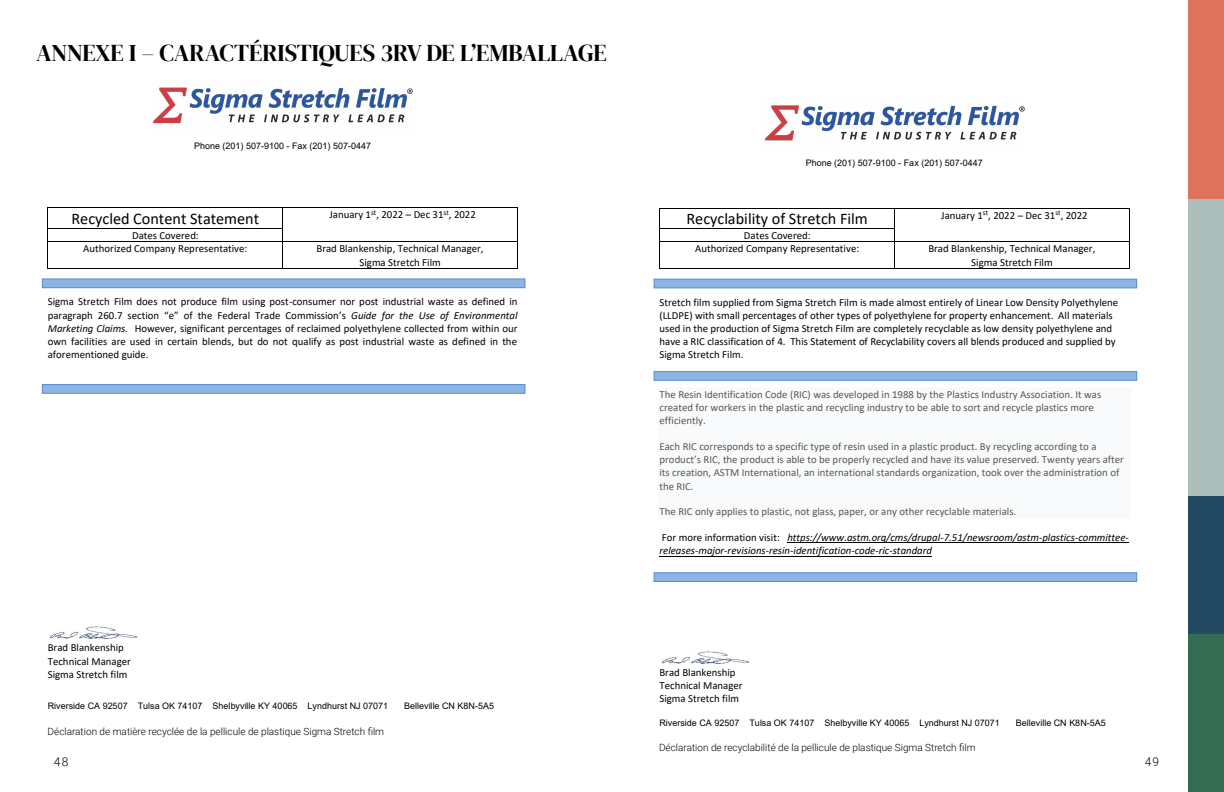
<style>
.page{position:relative;width:1224px;height:792px;background:#fff}
.page>*{position:absolute;margin:0;border:0;box-sizing:border-box;transform-origin:0 0}
.t1{font:24px "DM Serif Display";letter-spacing:-.005em;color:#000}
.t2{font:16.2px "Calibri";color:#000}
.t3{font:300 12px "Roboto";color:#000}
.t4{font:10.8px/13.2px "Calibri";color:#000;text-align:center}
.t5{font:10.8px/13.2px "Calibri";color:#575756}
.t6{font:italic 10.8px/13.2px "Calibri";color:#000}
.t7{font:300 10px "Roboto";color:#000}
.t8{font:9px "Arial";color:#000}
.s1{font-style:italic}
.s2{font-style:normal}
</style>
<div class="page">
<div style="left:1188px;top:198px;width:36px;height:298px;background:#acbfbb"></div>
<div style="left:1188px;top:496px;width:36px;height:139px;background:#244963"></div>
<div style="left:1188px;top:635px;width:36px;height:157px;background:#346c53"></div>
<div style="left:1188px;top:0;width:36px;height:198px;background:#dd735b"></div>
<hr style="left:660px;top:208px;width:235px;height:1px;background:#000">
<hr style="left:895px;top:208px;width:234px;height:1px;background:#000">
<hr style="left:660px;top:228px;width:235px;height:1px;background:#000">
<hr style="left:660px;top:242px;width:235px;height:1px;background:#000">
<hr style="left:895px;top:242px;width:234px;height:1px;background:#000">
<svg style="left:659px;top:208px;width:1px;height:61px"></svg>
<hr style="left:660px;top:269px;width:235px;height:1px;background:#000">
<hr style="left:895px;top:269px;width:234px;height:1px;background:#000">
<svg style="left:1129px;top:208px;width:1px;height:61px"></svg>
<div style="left:658px;top:388px;width:473px;height:13px;background:#f8fafc"></div>
<div style="left:658px;top:401px;width:473px;height:13px;background:#f8fafc"></div>
<div style="left:658px;top:414px;width:473px;height:26px;background:#f8fafc"></div>
<div style="left:658px;top:440px;width:473px;height:13px;background:#f8fafc"></div>
<div style="left:658px;top:453px;width:473px;height:13px;background:#f8fafc"></div>
<div style="left:658px;top:466px;width:473px;height:13px;background:#f8fafc"></div>
<div style="left:658px;top:479px;width:473px;height:26px;background:#f8fafc"></div>
<div style="left:658px;top:505px;width:473px;height:13px;background:#f8fafc"></div>
<hr style="left:787px;top:542px;width:342px;height:1px;background:#000">
<hr style="left:659px;top:556px;width:273px;height:1px;background:#000">
<img style="left:765px;top:105px;width:260px;height:36px">
<img style="left:662px;top:651px;width:88px;height:13px">
<div style="left:654px;top:279px;width:483px;height:9px;background:#8eb4e3"></div>
<div style="left:654px;top:279px;width:483px;height:9px;border:1px solid #558ed5"></div>
<div style="left:654px;top:372px;width:483px;height:8px;background:#8eb4e3"></div>
<div style="left:654px;top:371px;width:483px;height:10px;border:1px solid #558ed5"></div>
<div style="left:654px;top:573px;width:483px;height:9px;background:#8eb4e3"></div>
<div style="left:654px;top:572px;width:483px;height:10px;border:1px solid #558ed5"></div>
<hr style="left:48px;top:208px;width:235px;height:1px;background:#000">
<hr style="left:283px;top:208px;width:234px;height:1px;background:#000">
<hr style="left:48px;top:228px;width:235px;height:1px;background:#000">
<hr style="left:48px;top:242px;width:235px;height:1px;background:#000">
<hr style="left:283px;top:242px;width:234px;height:1px;background:#000">
<hr style="left:48px;top:268px;width:235px;height:1px;background:#000">
<hr style="left:283px;top:268px;width:234px;height:1px;background:#000">
<svg style="left:517px;top:208px;width:1px;height:61px"></svg>
<img style="left:153px;top:87px;width:260px;height:37px">
<img style="left:50px;top:626px;width:88px;height:13px">
<div style="left:42px;top:279px;width:483px;height:9px;background:#8eb4e3"></div>
<div style="left:42px;top:279px;width:483px;height:9px;border:1px solid #558ed5"></div>
<div style="left:42px;top:385px;width:483px;height:8px;background:#8eb4e3"></div>
<div style="left:42px;top:384px;width:483px;height:10px;border:1px solid #558ed5"></div>
<h1 class="t1" style="left:36px;top:39px;width:572px">ANNEXE I – CARACTÉRISTIQUES 3RV DE L’EMBALLAGE</h1>
<p class="t8" style="left:194px;top:140px;width:179px">Phone (201) 507-9100 - Fax (201) 507-0447</p>
<h2 class="t2" style="left:72px;top:207px;width:189px">Recycled Content Statement</h2>
<p class="t4" style="left:329px;top:208px;width:148px">January 1<sup>st</sup>, 2022 – Dec 31<sup>st</sup>, 2022</p>
<p class="t4" style="left:83px;top:228px;width:166px;line-height:13.6px">Dates Covered:<br>Authorized Company Representative:</p>
<p class="t4" style="left:317px;top:242px;width:169px">Brad Blankenship, Technical Manager,<br>Sigma Stretch Film</p>
<p class="t4" style="left:48px;top:295px;width:471px;text-align:justify">Sigma Stretch Film does not produce film using post-consumer nor post industrial waste as defined in paragraph 260.7 section “e” of the Federal Trade Commission’s <span class="s1">Guide for the Use of Environmental Marketing Claims.</span> However, significant percentages of reclaimed polyethylene collected from within our own facilities are used in certain blends, but do not qualify as post industrial waste as defined in the aforementioned guide.</p>
<p class="t4" style="left:48px;top:641px;width:85px;text-align:left">Brad Blankenship<br>Technical Manager<br>Sigma Stretch film</p>
<p class="t8" style="left:48px;top:699px;width:342px">Riverside CA 92507 Tulsa OK 74107 Shelbyville KY 40065 Lyndhurst NJ 07071</p>
<p class="t8" style="left:404px;top:699px;width:91px">Belleville CN K8N-5A5</p>
<p class="t7" style="left:48px;top:724px;width:338px">Déclaration de matière recyclée de la pellicule de plastique Sigma Stretch film</p>
<p class="t8" style="left:806px;top:157px;width:179px">Phone (201) 507-9100 - Fax (201) 507-0447</p>
<h2 class="t2" style="left:686px;top:207px;width:183px">Recyclability of Stretch Film</h2>
<p class="t4" style="left:941px;top:208px;width:148px">January 1<sup>st</sup>, 2022 – Dec 31<sup>st</sup>, 2022</p>
<p class="t4" style="left:695px;top:228px;width:166px;line-height:13.6px">Dates Covered:<br>Authorized Company Representative:</p>
<p class="t4" style="left:928px;top:242px;width:169px">Brad Blankenship, Technical Manager,<br>Sigma Stretch Film</p>
<p class="t4" style="left:659px;top:295px;width:460px;text-align:left">Stretch film supplied from Sigma Stretch Film is made almost entirely of Linear Low Density Polyethylene (LLDPE) with small percentages of other types of polyethylene for property enhancement. All materials used in the production of Sigma Stretch Film are completely recyclable as low density polyethylene and have a RIC classification of 4. This Statement of Recyclability covers all blends produced and supplied by Sigma Stretch Film.</p>
<p class="t5" style="left:659px;top:387px;width:443px">The Resin Identification Code (RIC) was developed in 1988 by the Plastics Industry Association. It was created for workers in the plastic and recycling industry to be able to sort and recycle plastics more efficiently.</p>
<p class="t5" style="left:659px;top:440px;width:466px">Each RIC corresponds to a specific type of resin used in a plastic product. By recycling according to a product’s RIC, the product is able to be properly recycled and have its value preserved. Twenty years after its creation, ASTM International, an international standards organization, took over the administration of the RIC.</p>
<p class="t5" style="left:659px;top:505px;width:358px">The RIC only applies to plastic, not glass, paper, or any other recyclable materials.</p>
<p class="t6" style="left:659px;top:531px;width:471px"><span class="s2">For more information visit:</span> https://www.astm.org/cms/drupal-7.51/newsroom/astm-plastics-committee&shy;releases-major-revisions-resin-identification-code-ric-standard</p>
<p class="t4" style="left:659px;top:666px;width:85px;text-align:left">Brad Blankenship<br>Technical Manager<br>Sigma Stretch film</p>
<p class="t8" style="left:659px;top:717px;width:342px">Riverside CA 92507 Tulsa OK 74107 Shelbyville KY 40065 Lyndhurst NJ 07071</p>
<p class="t8" style="left:1016px;top:717px;width:91px">Belleville CN K8N-5A5</p>
<p class="t7" style="left:659px;top:741px;width:318px">Déclaration de recyclabilité de la pellicule de plastique Sigma Stretch film</p>
<p class="t3" style="left:54px;top:753px;width:16px">48</p>
<p class="t3" style="left:1145px;top:753px;width:16px">49</p>
</div>
